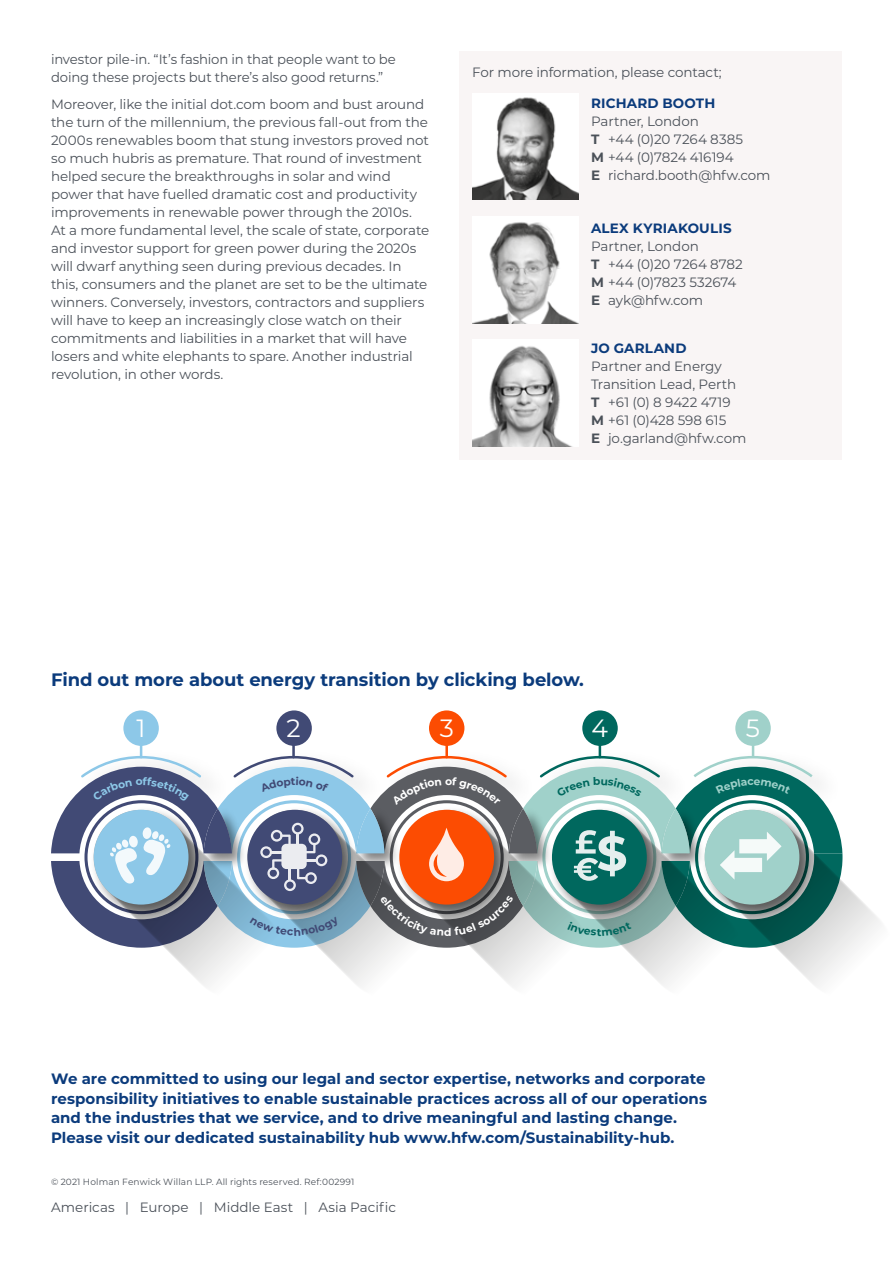
<style>
.page{position:relative;width:893px;height:1263px;background:#fff}
.page>*{position:absolute;margin:0;border:0;box-sizing:border-box;transform-origin:0 0}
.t1{font:25.05px "Montserrat";color:#fff}
.t2{font:700 18px "Montserrat";letter-spacing:-.005em;color:#0b3b7c}
.t3{font:700 15px/19.5px "Montserrat";color:#0b3b7c}
.t4{font:13.5px/18px "Montserrat";letter-spacing:-.01em;color:#4b5159}
.t5{font:700 13.5px "Montserrat";letter-spacing:.015em;color:#0b3b7c}
.t6{font:9px "Montserrat";letter-spacing:.015em;color:#4b5159}
.s1{font-weight:700}
</style>
<div class="page">
<div style="left:459px;top:51px;width:383px;height:408px;background:#f9f5f5"></div>
<img style="left:472px;top:97px;width:106px;height:103px">
<img style="left:473px;top:222px;width:105px;height:101px">
<img style="left:472px;top:346px;width:98px;height:100px">
<div style="left:735px;top:710px;width:36px;height:36px;background:#a0d1ca;border-radius:50%"></div>
<div style="left:582px;top:710px;width:36px;height:36px;background:#00685e;border-radius:50%"></div>
<div style="left:429px;top:710px;width:35px;height:36px;background:#fc4c02;border-radius:50%"></div>
<div style="left:276px;top:710px;width:36px;height:36px;background:#414a75;border-radius:50%"></div>
<div style="left:123px;top:710px;width:36px;height:36px;background:#8dc8e8;border-radius:50%"></div>
<svg style="left:51px;top:745px;width:830px;height:241px"></svg>
<p class="t4" style="left:51px;top:50px;width:346px">investor pile-in. “It’s fashion in that people want to be doing these projects but there’s also good returns.”</p>
<p class="t4" style="left:51px;top:94px;width:380px">Moreover, like the initial dot.com boom and bust around the turn of the millennium, the previous fall-out from the 2000s renewables boom that stung investors proved not so much hubris as premature. That round of investment helped secure the breakthroughs in solar and wind power that have fuelled dramatic cost and productivity improvements in renewable power through the 2010s.<br>At a more fundamental level, the scale of state, corporate and investor support for green power during the 2020s will dwarf anything seen during previous decades. In this, consumers and the planet are set to be the ultimate winners. Conversely, investors, contractors and suppliers will have to keep an increasingly close watch on their commitments and liabilities in a market that will have losers and white elephants to spare. Another industrial revolution, in other words.</p>
<p class="t4" style="left:472px;top:63px;width:251px">For more information, please contact;</p>
<p class="t5" style="left:591px;top:93px;width:126px">RICHARD BOOTH</p>
<p class="t4" style="left:591px;top:111px;width:181px">Partner, London<br><span class="s1">T</span> +44 (0)20 7264 8385<br><span class="s1">M</span> +44 (0)7824 416194<br><span class="s1">E</span> richard.booth@hfw.com</p>
<p class="t5" style="left:591px;top:218px;width:142px">ALEX KYRIAKOULIS</p>
<p class="t4" style="left:591px;top:236px;width:153px">Partner, London<br><span class="s1">T</span> +44 (0)20 7264 8782<br><span class="s1">M</span> +44 (0)7823 532674<br><span class="s1">E</span> ayk@hfw.com</p>
<p class="t5" style="left:591px;top:339px;width:97px">JO GARLAND</p>
<p class="t4" style="left:591px;top:357px;width:157px">Partner and Energy<br>Transition Lead, Perth<br><span class="s1">T</span> +61 (0) 8 9422 4719<br><span class="s1">M</span> +61 (0)428 598 615<br><span class="s1">E</span> jo.garland@hfw.com</p>
<h2 class="t2" style="left:51px;top:666px;width:534px">Find out more about energy transition by clicking below.</h2>
<h1 class="t1" style="left:137px;top:711px;width:11px">1</h1>
<h1 class="t1" style="left:286px;top:711px;width:16px">2</h1>
<h1 class="t1" style="left:440px;top:711px;width:16px">3</h1>
<h1 class="t1" style="left:592px;top:711px;width:18px">4</h1>
<h1 class="t1" style="left:746px;top:711px;width:16px">5</h1>
<p class="t3" style="left:51px;top:1068px;width:657px">We are committed to using our legal and sector expertise, networks and corporate responsibility initiatives to enable sustainable practices across all of our operations and the industries that we service, and to drive meaningful and lasting change.<br>Please visit our dedicated sustainability hub www.hfw.com/Sustainability-hub.</p>
<p class="t6" style="left:51px;top:1176px;width:305px">© 2021 Holman Fenwick Willan LLP. All rights reserved. Ref:002991</p>
<p class="t4" style="left:51px;top:1198px;width:347px">Americas | Europe | Middle East | Asia Pacific</p>
</div>
